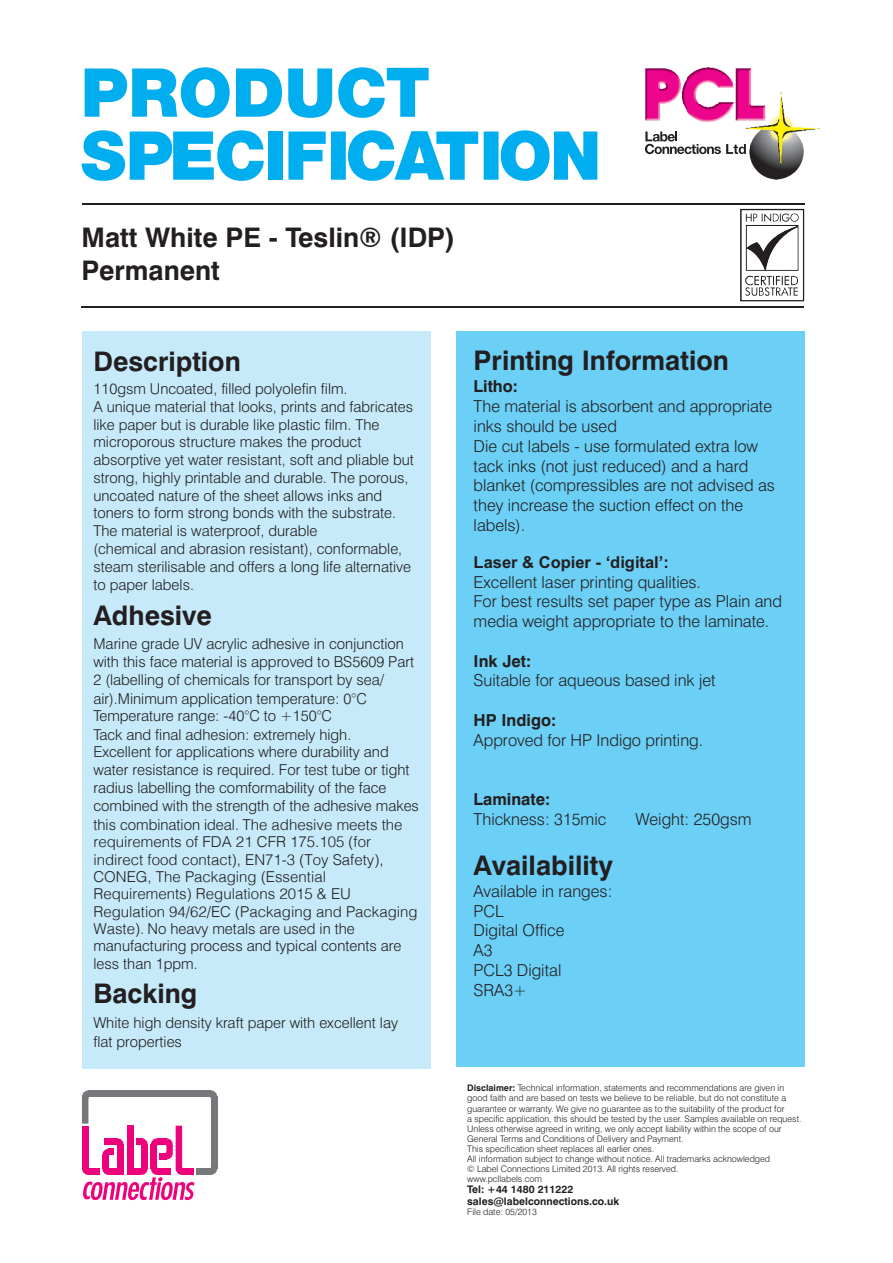
<style>
.page{position:relative;width:893px;height:1263px;background:#fff}
.page>*{position:absolute;margin:0;border:0;box-sizing:border-box;transform-origin:0 0}
.t1{font:900 67.5px "Swiss 721 BT";color:#00aeef}
.t2{font:700 27px/32.4px "Swiss 721 BT";color:#231f20}
.t3{font:300 16.5px/19.8px "Swiss 721 BT";color:#231f20}
.t4{font:700 16.5px "Swiss 721 BT";color:#231f20}
.t5{font:700 16.5px "Arial";color:#231f20}
.t6{font:300 15px/17.7px "Swiss 721 BT";color:#231f20}
.t7{font:300 15px/17.4px "Helvetica";color:#231f20}
.t8{font:700 10.5px/11.7px "Swiss 721 BT";color:#231f20}
.t9{font:300 9px/10.1px "Swiss 721 BT";color:#231f20}
.s1{font-family:"Helvetica"}
.s2{font-weight:700}
</style>
<div class="page">
<div style="left:82px;top:331px;width:348px;height:738px;background:#c6eafa"></div>
<svg style="left:85px;top:67px;width:344px;height:51px"></svg>
<svg style="left:82px;top:130px;width:182px;height:51px"></svg>
<div style="left:268px;top:131px;width:15px;height:49px;background:#00aeef"></div>
<svg style="left:288px;top:130px;width:106px;height:51px"></svg>
<svg style="left:436px;top:130px;width:161px;height:51px"></svg>
<hr style="left:82px;top:203px;width:722px;height:1px;background:#231f20">
<hr style="left:82px;top:306px;width:722px;height:1px;background:#231f20">
<div style="left:211px;top:1096px;width:6px;height:73px;background:#76787b"></div>
<div style="left:89px;top:1090px;width:122px;height:7px;background:#76787b"></div>
<div style="left:196px;top:1168px;width:16px;height:7px;background:#76787b"></div>
<svg style="left:210px;top:1090px;width:7px;height:8px"></svg>
<svg style="left:210px;top:1167px;width:7px;height:8px"></svg>
<svg style="left:82px;top:1090px;width:112px;height:110px"></svg>
<svg style="left:740px;top:209px;width:64px;height:92px"></svg>
<div style="left:457px;top:332px;width:348px;height:735px;background:#6bcff6"></div>
<img style="left:645px;top:67px;width:175px;height:113px">
<svg style="left:645px;top:131px;width:101px;height:23px"></svg>
<h1 class="t1" style="left:395px;top:128px;width:51px">A</h1>
<h2 class="t2" style="left:82px;top:224px;width:375px">Matt White PE - Teslin® (IDP)<br>Permanent</h2>
<h2 class="t2" style="left:93px;top:347px;width:149px">Description</h2>
<p class="t6" style="left:93px;top:381px;width:322px">110gsm Uncoated, filled polyolefin film.<br>A unique material that looks, prints and fabricates like paper but is durable like plastic film. The microporous structure makes the product absorptive yet water resistant, soft and pliable but strong, highly printable and durable. The porous, uncoated nature of the sheet allows inks and toners to form strong bonds with the substrate.<br>The material is waterproof, durable<br>(chemical and abrasion resistant), conformable, steam sterilisable and offers a long life alternative to paper labels.</p>
<h2 class="t2" style="left:93px;top:602px;width:120px">Adhesive</h2>
<p class="t6" style="left:93px;top:636px;width:322px;line-height:18.3px">Marine grade UV acrylic adhesive in conjunction with this face material is approved to BS5609 Part 2 (labelling of chemicals for transport by sea/ air).Minimum application temperature: 0°C</p>
<p class="t6" style="left:93px;top:708px;width:259px;line-height:18.9px">Temperature range: -40°C to +150°C<br>Tack and final adhesion: extremely high.</p>
<p class="t6" style="left:93px;top:744px;width:327px;line-height:18.3px">Excellent for applications where durability and water resistance is required. For test tube or tight radius labelling the comformability of the face combined with the strength of the adhesive makes this combination ideal. <span class="s1">The adhesive meets the</span></p>
<p class="t7" style="left:93px;top:832px;width:326px">requirements of FDA 21 CFR 175.105 (for indirect food contact), EN71-3 (Toy Safety), CONEG, The Packaging (Essential Requirements) Regulations 2015 &amp; EU Regulation 94/62/EC (Packaging and Packaging</p>
<p class="t6" style="left:93px;top:922px;width:310px;line-height:16.4px"><span class="s1">Waste)</span>. No heavy metals are used in the manufacturing process and typical contents are</p>
<p class="t6" style="left:93px;top:956px;width:106px">less than <span class="s1">1</span>ppm.</p>
<h2 class="t2" style="left:93px;top:980px;width:105px">Backing</h2>
<p class="t6" style="left:93px;top:1015px;width:306px;line-height:18.9px">White high density kraft paper with excellent lay flat properties</p>
<h2 class="t2" style="left:474px;top:347px;width:257px">Printing Information</h2>
<p class="t4" style="left:474px;top:380px;width:46px">Litho:</p>
<p class="t3" style="left:474px;top:398px;width:303px">The material is absorbent and appropriate inks should be used<br>Die cut labels - use formulated extra low tack inks (not just reduced) and a hard blanket (compressibles are not advised as they increase the suction effect on the labels).</p>
<p class="t5" style="left:474px;top:556px;width:197px">Laser &amp; Copier - ‘digital’:</p>
<p class="t3" style="left:474px;top:573px;width:310px">Excellent laser printing qualities.<br>For best results set paper type as Plain and media weight appropriate to the laminate.</p>
<p class="t4" style="left:474px;top:654px;width:59px">Ink Jet:</p>
<p class="t3" style="left:474px;top:672px;width:244px">Suitable for aqueous based ink jet</p>
<p class="t4" style="left:474px;top:713px;width:84px">HP Indigo:</p>
<p class="t3" style="left:474px;top:731px;width:231px">Approved for HP Indigo printing.</p>
<p class="t4" style="left:474px;top:792px;width:78px">Laminate:</p>
<p class="t3" style="left:474px;top:811px;width:134px">Thickness: 315mic</p>
<p class="t3" style="left:636px;top:811px;width:117px">Weight: 250gsm</p>
<h2 class="t2" style="left:474px;top:851px;width:141px">Availability</h2>
<p class="t3" style="left:474px;top:883px;width:140px">Available in ranges:<br>PCL<br>Digital Office<br>A3<br>PCL3 Digital<br>SRA3+</p>
<p class="t9" style="left:467px;top:1083px;width:336px"><span class="s2">Disclaimer:</span> Technical information, statements and recommendations are given in good faith and are based on tests we believe to be reliable, but do not constitute a guarantee or warranty. We give no guarantee as to the suitability of the product for<br>a specific application, this should be tested by the user. Samples available on request.<br>Unless otherwise agreed in writing, we only accept liability within the scope of our General Terms and Conditions of Delivery and Payment.<br>This specification sheet replaces all earlier ones.<br>All information subject to change without notice. All trademarks acknowledged<br>© Label Connections Limited 2013. All rights reserved.<br>www.pcllabels.com</p>
<p class="t8" style="left:467px;top:1185px;width:154px">Tel: +44 1480 211222 sales@labelconnections.co.uk</p>
<p class="t9" style="left:467px;top:1208px;width:71px">File date: 05/2013</p>
</div>
